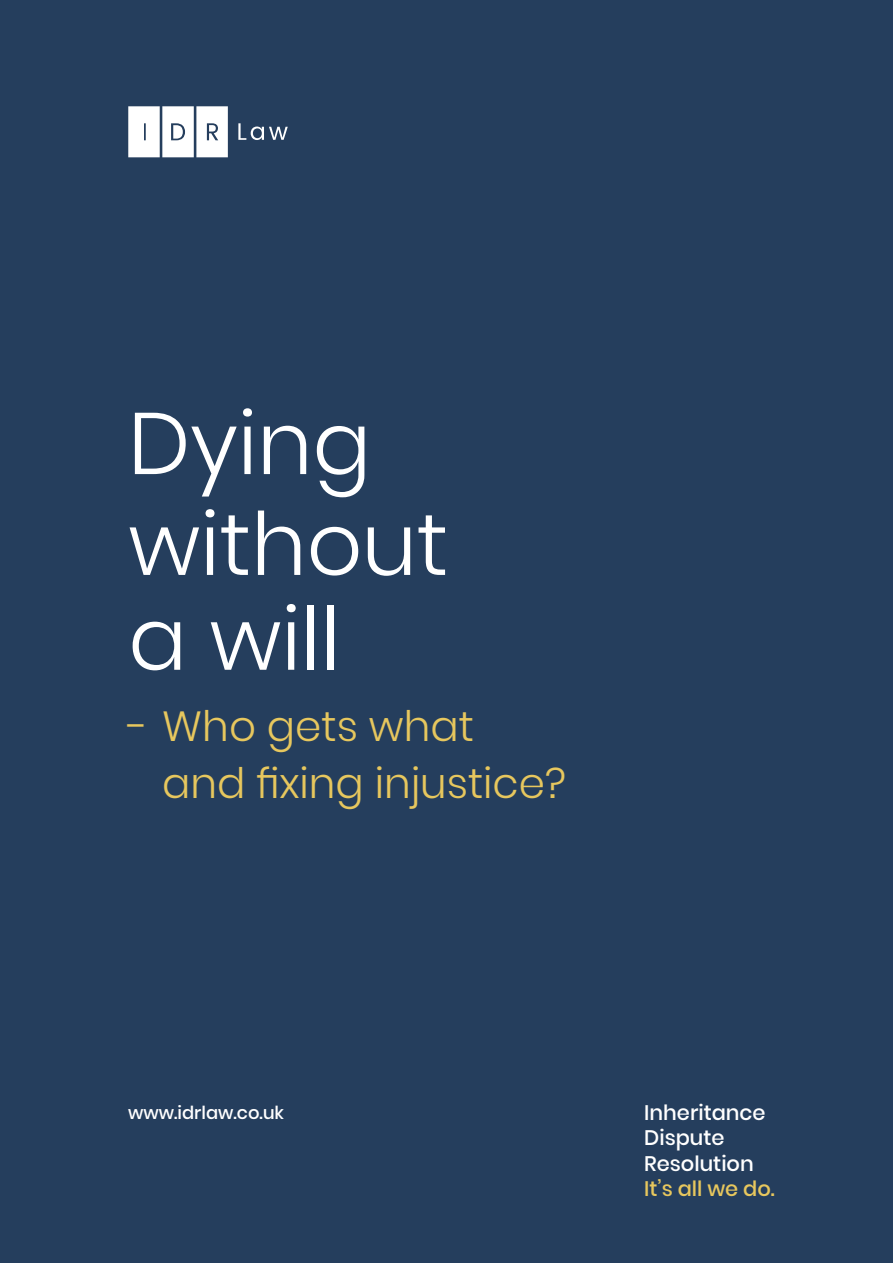
<style>
.page{position:relative;width:893px;height:1263px;background:#253e5d}
.page>*{position:absolute;margin:0;border:0;box-sizing:border-box;transform-origin:0 0}
.t1{font:300 87px/97.8px "Poppins";color:#fff}
.t2{font:300 42px/56.4px "Poppins";color:#e7c75e}
.t3{font:500 21px/25.2px "Poppins";color:#fff}
.t4{font:500 21px "Poppins";color:#e7c75e}
.t5{font:500 18px "Poppins";color:#fff}
</style>
<div class="page">
<svg style="left:128px;top:106px;width:100px;height:51px;background:#e7eaed"></svg>
<svg style="left:238px;top:123px;width:50px;height:17px"></svg>
<h1 class="t1" style="left:128px;top:395px;width:322px">Dying without a will</h1>
<p class="t2" style="left:162px;top:698px;width:405px;text-indent:-34px">- Who gets what and fixing injustice?</p>
<p class="t5" style="left:128px;top:1102px;width:157px">www.idrlaw.co.uk</p>
<p class="t3" style="left:644px;top:1100px;width:123px">Inheritance<br>Dispute<br>Resolution</p>
<p class="t4" style="left:644px;top:1176px;width:132px">It’s all we do.</p>
</div>
